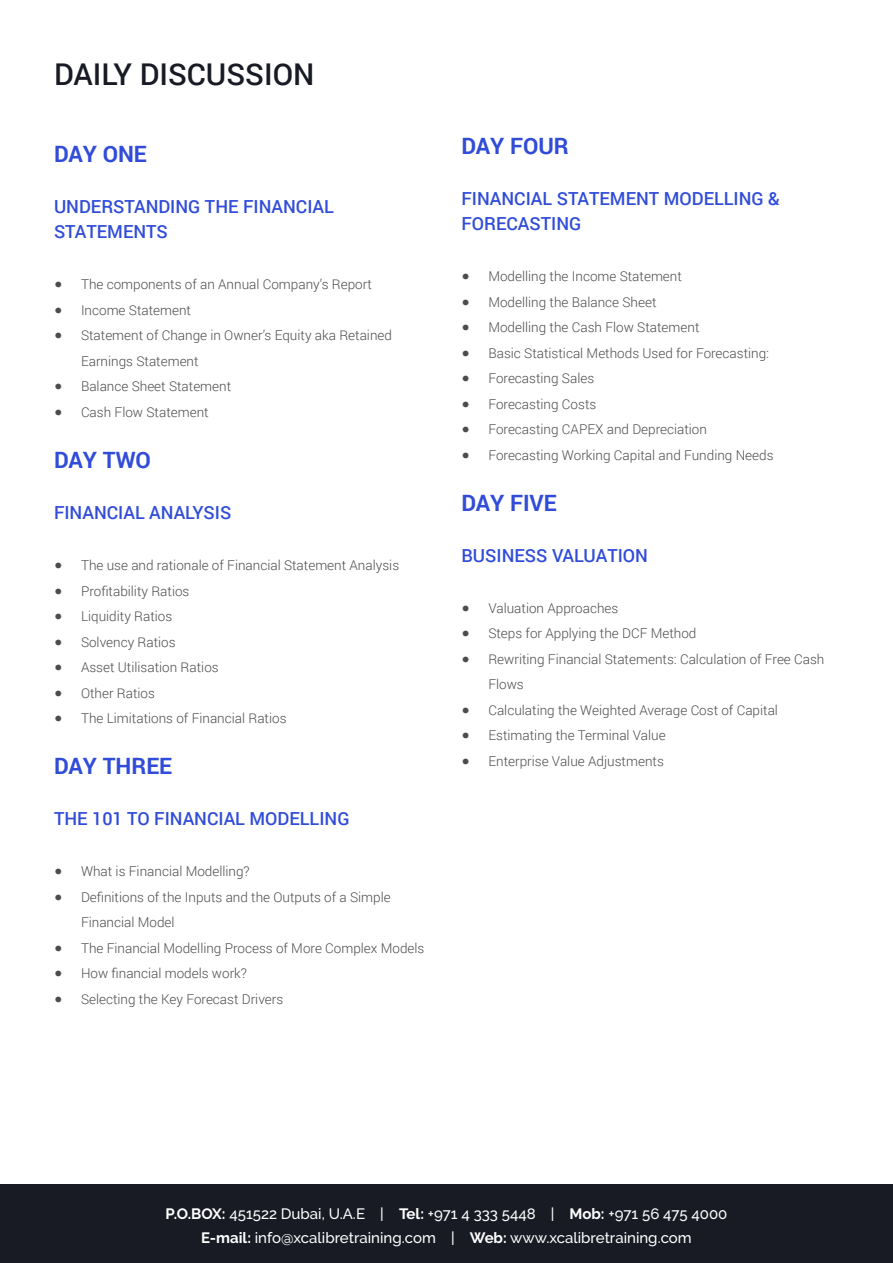
<style>
.page{position:relative;width:893px;height:1263px;background:#fff}
.page>*{position:absolute;margin:0;border:0;box-sizing:border-box;transform-origin:0 0}
.t1{font:500 30px "Roboto";color:#181b24}
.t2{font:700 22.5px "Roboto";color:#304cd8}
.t3{font:500 18px/25.5px "Roboto";color:#304cd8}
.t4{font:500 15px/24px "Raleway";color:#fff;text-align:center}
.t5{font:300 13.5px/25.5px "Roboto";color:#4b4c4d}
.s1{font-family:"Helvetica Neue";font-weight:400}
.s2{font-weight:700}
</style>
<div class="page">
<div style="left:0;top:1184px;width:893px;height:79px;background:#181b24"></div>
<p class="t1" style="left:54px;top:54px;width:262px">DAILY DISCUSSION</p>
<p class="t2" style="left:54px;top:138px;width:94px">DAY ONE</p>
<p class="t3" style="left:54px;top:193px;width:281px">UNDERSTANDING THE FINANCIAL<br>STATEMENTS</p>
<p class="t5" style="left:54px;top:271px;width:320px"><span class="s1">●</span> The components of an Annual Company’s Report</p>
<p class="t5" style="left:54px;top:297px;width:139px"><span class="s1">●</span> Income Statement</p>
<p class="t5" style="left:81px;top:322px;width:312px;text-indent:-27px"><span class="s1">●</span> Statement of Change in Owner’s Equity aka Retained<br>Earnings Statement</p>
<p class="t5" style="left:54px;top:373px;width:179px"><span class="s1">●</span> Balance Sheet Statement</p>
<p class="t5" style="left:54px;top:399px;width:156px"><span class="s1">●</span> Cash Flow Statement</p>
<p class="t2" style="left:54px;top:444px;width:99px">DAY TWO</p>
<p class="t3" style="left:54px;top:499px;width:179px">FINANCIAL ANALYSIS</p>
<p class="t5" style="left:54px;top:552px;width:347px"><span class="s1">●</span> The use and rationale of Financial Statement Analysis</p>
<p class="t5" style="left:54px;top:577px;width:137px"><span class="s1">●</span> Profitability Ratios</p>
<p class="t5" style="left:54px;top:603px;width:120px"><span class="s1">●</span> Liquidity Ratios</p>
<p class="t5" style="left:54px;top:628px;width:123px"><span class="s1">●</span> Solvency Ratios</p>
<p class="t5" style="left:54px;top:654px;width:166px"><span class="s1">●</span> Asset Utilisation Ratios</p>
<p class="t5" style="left:54px;top:679px;width:102px"><span class="s1">●</span> Other Ratios</p>
<p class="t5" style="left:54px;top:705px;width:234px"><span class="s1">●</span> The Limitations of Financial Ratios</p>
<p class="t2" style="left:54px;top:750px;width:120px">DAY THREE</p>
<p class="t3" style="left:54px;top:805px;width:297px">THE 101 TO FINANCIAL MODELLING</p>
<p class="t5" style="left:54px;top:858px;width:197px"><span class="s1">●</span> What is Financial Modelling?</p>
<p class="t5" style="left:81px;top:883px;width:311px;text-indent:-27px"><span class="s1">●</span> Definitions of the Inputs and the Outputs of a Simple<br>Financial Model</p>
<p class="t5" style="left:54px;top:934px;width:372px"><span class="s1">●</span> The Financial Modelling Process of More Complex Models</p>
<p class="t5" style="left:54px;top:960px;width:195px"><span class="s1">●</span> How financial models work?</p>
<p class="t5" style="left:54px;top:985px;width:231px"><span class="s1">●</span> Selecting the Key Forecast Drivers</p>
<p class="t2" style="left:461px;top:130px;width:109px">DAY FOUR</p>
<p class="t3" style="left:461px;top:185px;width:320px">FINANCIAL STATEMENT MODELLING &amp;<br>FORECASTING</p>
<p class="t5" style="left:461px;top:263px;width:222px"><span class="s1">●</span> Modelling the Income Statement</p>
<p class="t5" style="left:461px;top:289px;width:197px"><span class="s1">●</span> Modelling the Balance Sheet</p>
<p class="t5" style="left:461px;top:314px;width:240px"><span class="s1">●</span> Modelling the Cash Flow Statement</p>
<p class="t5" style="left:461px;top:340px;width:309px"><span class="s1">●</span> Basic Statistical Methods Used for Forecasting:</p>
<p class="t5" style="left:461px;top:365px;width:134px"><span class="s1">●</span> Forecasting Sales</p>
<p class="t5" style="left:461px;top:391px;width:136px"><span class="s1">●</span> Forecasting Costs</p>
<p class="t5" style="left:461px;top:416px;width:247px"><span class="s1">●</span> Forecasting CAPEX and Depreciation</p>
<p class="t5" style="left:461px;top:442px;width:314px"><span class="s1">●</span> Forecasting Working Capital and Funding Needs</p>
<p class="t2" style="left:461px;top:487px;width:97px">DAY FIVE</p>
<p class="t3" style="left:461px;top:542px;width:188px">BUSINESS VALUATION</p>
<p class="t5" style="left:461px;top:595px;width:159px"><span class="s1">●</span> Valuation Approaches</p>
<p class="t5" style="left:461px;top:620px;width:237px"><span class="s1">●</span> Steps for Applying the DCF Method</p>
<p class="t5" style="left:488px;top:646px;width:338px;text-indent:-27px"><span class="s1">●</span> Rewriting Financial Statements: Calculation of Free Cash<br>Flows</p>
<p class="t5" style="left:461px;top:697px;width:318px"><span class="s1">●</span> Calculating the Weighted Average Cost of Capital</p>
<p class="t5" style="left:461px;top:722px;width:206px"><span class="s1">●</span> Estimating the Terminal Value</p>
<p class="t5" style="left:461px;top:748px;width:204px"><span class="s1">●</span> Enterprise Value Adjustments</p>
<p class="t4" style="left:166px;top:1201px;width:563px"><span class="s2">P.O.BOX:</span> 451522 Dubai, U.A.E | <span class="s2">Tel:</span> +971 4 333 5448 | <span class="s2">Mob:</span> +971 56 475 4000<br><span class="s2">E-mail:</span> info@xcalibretraining.com | <span class="s2">Web:</span> www.xcalibretraining.com</p>
</div>
